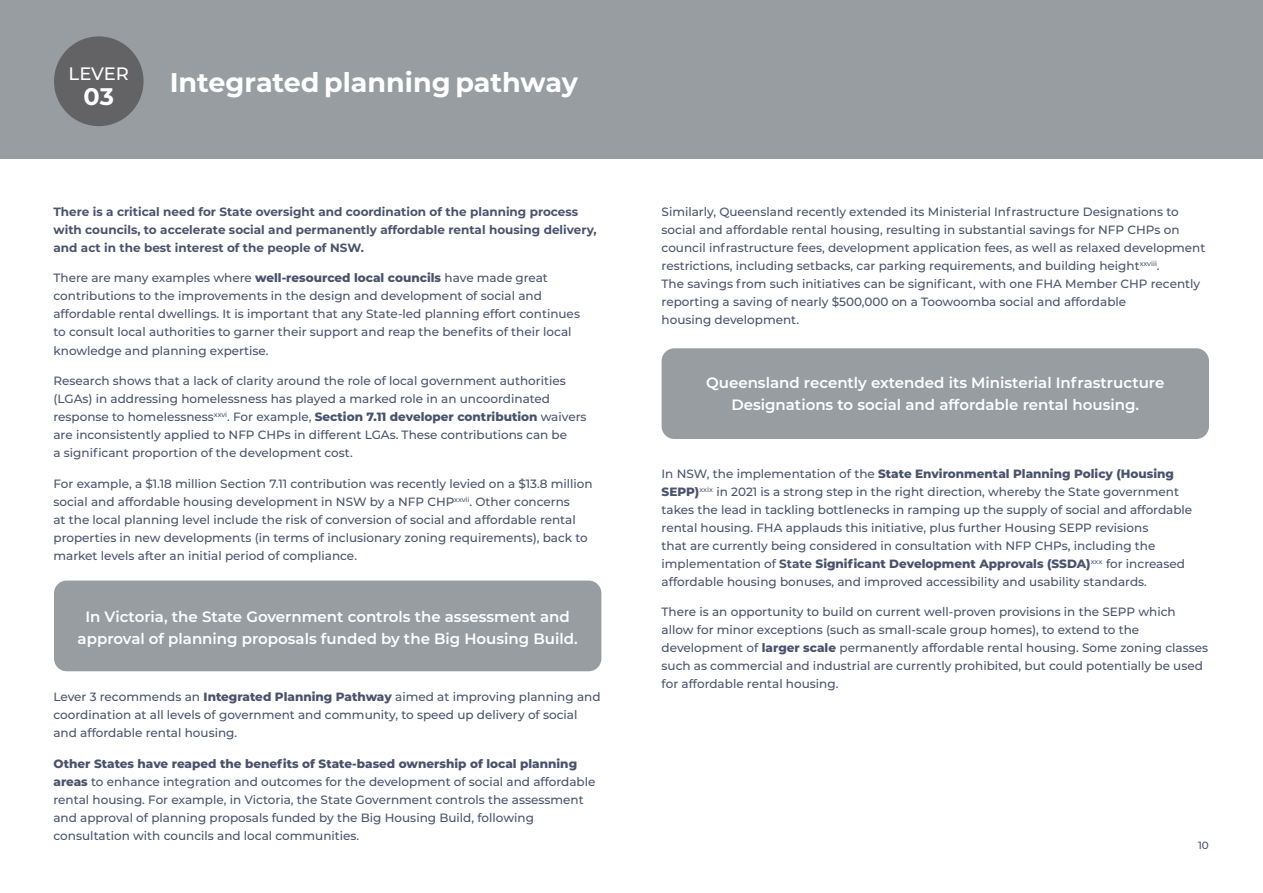
<style>
.page{position:relative;width:1263px;height:893px;background:#fff}
.page>*{position:absolute;margin:0;border:0;box-sizing:border-box;transform-origin:0 0}
.t1{font:700 27px "Montserrat";color:#fff}
.t2{font:700 24px "Montserrat";color:#fff}
.t3{font:500 18px "Montserrat";letter-spacing:-.005em;color:#fff}
.t4{font:600 15px/22.5px "Montserrat";color:#fff;text-align:center}
.t5{font:500 12px/18px "Montserrat";color:#49536c}
.t6{font:700 12px/18px "Montserrat";color:#49536c}
.t7{font:500 10.5px "Montserrat";color:#49536c}
.s1{font-weight:800}
.s2{font-weight:700}
</style>
<div class="page">
<div style="left:0;top:0;width:1263px;height:159px;background:#979da1"></div>
<div style="left:54px;top:581px;width:547px;height:90px;background:#979da1;border-radius:13px"></div>
<div style="left:662px;top:348px;width:547px;height:91px;background:#979da1;border-radius:13px"></div>
<div style="left:54px;top:36px;width:90px;height:90px;background:#636366;border-radius:50%"></div>
<p class="t3" style="left:69px;top:61px;width:62px">LEVER</p>
<p class="t2" style="left:84px;top:79px;width:32px">03</p>
<p class="t1" style="left:170px;top:63px;width:410px">Integrated planning pathway</p>
<p class="t6" style="left:53px;top:202px;width:545px">There is a critical need for State oversight and coordination of the planning process with councils, to accelerate social and permanently affordable rental housing delivery, and act in the best interest of the people of NSW.</p>
<p class="t5" style="left:53px;top:269px;width:528px">There are many examples where <span class="s1">well-resourced local councils</span> have made great contributions to the improvements in the design and development of social and affordable rental dwellings. It is important that any State-led planning effort continues to consult local authorities to garner their support and reap the benefits of their local knowledge and planning expertise.</p>
<p class="t5" style="left:53px;top:371px;width:535px">Research shows that a lack of clarity around the role of local government authorities (LGAs) in addressing homelessness has played a marked role in an uncoordinated response to homelessness<sup>xxvi</sup>. For example, <span class="s1">Section 7.11 developer contribution</span> waivers are inconsistently applied to NFP CHPs in different LGAs. These contributions can be<br>a significant proportion of the development cost.</p>
<p class="t5" style="left:53px;top:474px;width:541px">For example, a $1.18 million Section 7.11 contribution was recently levied on a $13.8 million social and affordable housing development in NSW by a NFP CHP<sup>xxvii</sup>. Other concerns<br>at the local planning level include the risk of conversion of social and affordable rental properties in new developments (in terms of inclusionary zoning requirements), back to market levels after an initial period of compliance.</p>
<p class="t4" style="left:78px;top:604px;width:502px">In Victoria, the State Government controls the assessment and approval of planning proposals funded by the Big Housing Build.</p>
<p class="t5" style="left:53px;top:687px;width:549px">Lever 3 recommends an <span class="s1">Integrated Planning Pathway</span> aimed at improving planning and coordination at all levels of government and community, to speed up delivery of social and affordable rental housing.</p>
<p class="t5" style="left:53px;top:754px;width:543px"><span class="s1">Other States have reaped the benefits of State-based ownership of local planning areas</span> to enhance integration and outcomes for the development of social and affordable rental housing. For example, in Victoria, the State Government controls the assessment and approval of planning proposals funded by the Big Housing Build, following consultation with councils and local communities.</p>
<p class="t5" style="left:662px;top:202px;width:545px">Similarly, Queensland recently extended its Ministerial Infrastructure Designations to social and affordable rental housing, resulting in substantial savings for NFP CHPs on council infrastructure fees, development application fees, as well as relaxed development restrictions, including setbacks, car parking requirements, and building height<sup>xxviii</sup>.<br>The savings from such initiatives can be significant, with one FHA Member CHP recently reporting a saving of nearly $500,000 on a Toowoomba social and affordable<br>housing development.</p>
<p class="t4" style="left:706px;top:371px;width:460px">Queensland recently extended its Ministerial Infrastructure<br>Designations to social and affordable rental housing.</p>
<p class="t5" style="left:662px;top:464px;width:532px">In NSW, the implementation of the <span class="s1">State Environmental Planning Policy (Housing SEPP)</span><sup>xxix</sup> in 2021 is a strong step in the right direction, whereby the State government takes the lead in tackling bottlenecks in ramping up the supply of social and affordable rental housing. FHA applauds this initiative, plus further Housing SEPP revisions<br>that are currently being considered in consultation with NFP CHPs, including the implementation of <span class="s2">State</span> <span class="s1">Significant Development Approvals (SSDA)</span><sup>xxx</sup> for increased affordable housing bonuses, and improved accessibility and usability standards.</p>
<p class="t5" style="left:662px;top:603px;width:548px">There is an opportunity to build on current well-proven provisions in the SEPP which allow for minor exceptions (such as small-scale group homes), to extend to the development of <span class="s1">larger scale</span> permanently affordable rental housing. Some zoning classes such as commercial and industrial are currently prohibited, but could potentially be used for affordable rental housing.</p>
<p class="t7" style="left:1198px;top:838px;width:12px">10</p>
</div>
